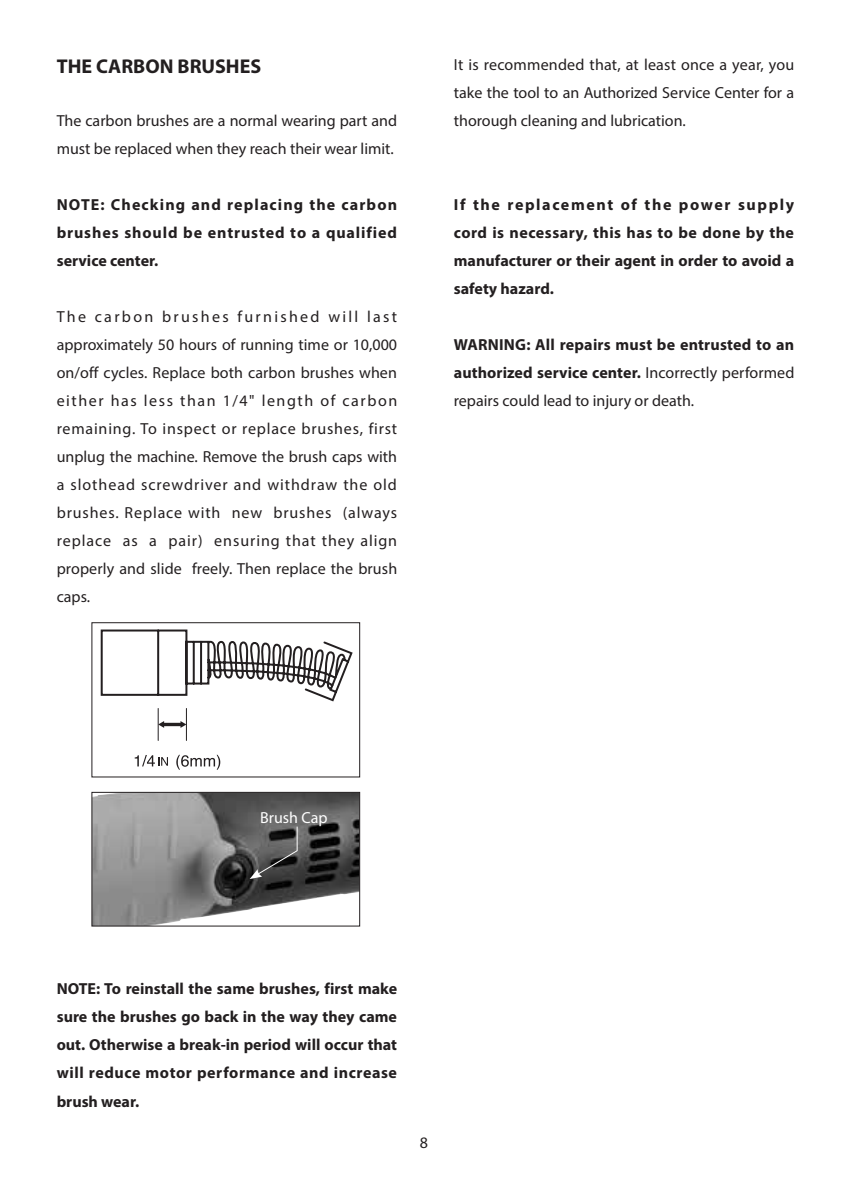
<style>
.page{position:relative;width:851px;height:1191px;background:#fff}
.page>*{position:absolute;margin:0;border:0;box-sizing:border-box;transform-origin:0 0}
.t1{font:700 20px "Myriad Pro";color:#231f20}
.t2{font:16px/28px "Myriad Pro";color:#231f20;text-align:justify}
.t3{font:700 16px/28px "Myriad Pro";letter-spacing:.01em;color:#231f20;text-align:justify}
.t4{font:16px "Myriad Pro";color:#fff}
.s1{font-weight:400}
</style>
<div class="page">
<svg style="left:101px;top:629px;width:251px;height:112px"></svg>
<svg style="left:176px;top:755px;width:44px;height:14px"></svg>
<svg style="left:135px;top:755px;width:33px;height:11px"></svg>
<div style="left:91px;top:622px;width:269px;height:155px;border:1px solid #231f20"></div>
<img style="left:93px;top:794px;width:265px;height:130px">
<div style="left:91px;top:792px;width:269px;height:134px;border:1px solid #231f20"></div>
<svg style="left:249px;top:826px;width:49px;height:53px;background:#535353"></svg>
<p class="t1" style="left:57px;top:54px;width:206px">THE CARBON BRUSHES</p>
<p class="t2" style="left:57px;top:106px;width:342px">The carbon brushes are a normal wearing part and must be replaced when they reach their wear limit.</p>
<p class="t3" style="left:57px;top:190px;width:342px">NOTE: Checking and replacing the carbon brushes should be entrusted to a qualified service center.</p>
<p class="t2" style="left:57px;top:302px;width:342px">The carbon brushes furnished will last approximately 50 hours of running time or 10,000 on/off cycles. Replace both carbon brushes when either has less than 1/4" length of carbon remaining. To inspect or replace brushes, first unplug the machine. Remove the brush caps with a slothead screwdriver and withdraw the old brushes. Replace with new brushes (always replace as a pair) ensuring that they align properly and slide freely. Then replace the brush caps.</p>
<p class="t2" style="left:454px;top:50px;width:342px">It is recommended that, at least once a year, you take the tool to an Authorized Service Center for a thorough cleaning and lubrication.</p>
<p class="t3" style="left:454px;top:190px;width:342px">If the replacement of the power supply cord is necessary, this has to be done by the manufacturer or their agent in order to avoid a safety hazard.</p>
<p class="t3" style="left:454px;top:330px;width:342px">WARNING: All repairs must be entrusted to an authorized service center. <span class="s1">Incorrectly performed repairs could lead to injury or death.</span></p>
<p class="t4" style="left:260px;top:807px;width:69px">Brush Cap</p>
<p class="t3" style="left:57px;top:974px;width:342px">NOTE: To reinstall the same brushes, first make sure the brushes go back in the way they came out. Otherwise a break-in period will occur that will reduce motor performance and increase brush wear.</p>
<p class="t2" style="left:419px;top:1128px;width:10px">8</p>
</div>
